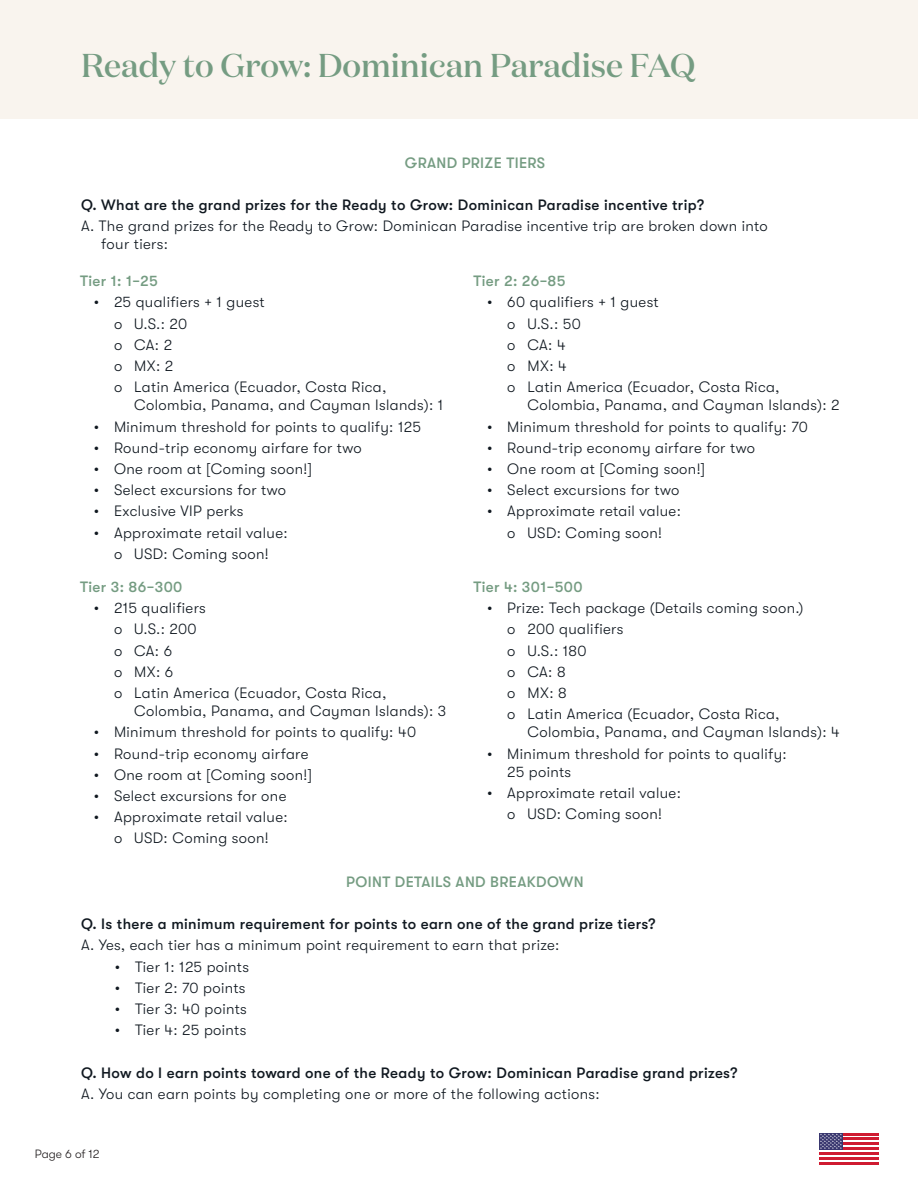
<style>
.page{position:relative;width:918px;height:1188px;background:#fff}
.page>*{position:absolute;margin:0;border:0;box-sizing:border-box;transform-origin:0 0}
.t1{font:500 33px "Domaine Display";color:#759c82}
.t2{font:300 15px/18px "GT Walsheim Pro";letter-spacing:.025em;color:#101820}
.t3{font:500 15px "GT Walsheim Pro";letter-spacing:.025em;color:#101820}
.t4{font:500 15px "GT Walsheim Pro";letter-spacing:.025em;color:#759c82}
.t5{font:300 12px "GT Walsheim Pro";color:#231f20}
</style>
<div class="page">
<svg style="left:843px;top:1135px;width:36px;height:8px"></svg>
<hr style="left:819px;top:1133px;width:60px;height:2px;background:#cf1b31">
<hr style="left:819px;top:1138px;width:60px;height:2px;background:#cf1b31">
<hr style="left:819px;top:1143px;width:60px;height:2px;background:#cf1b31">
<hr style="left:819px;top:1147px;width:60px;height:3px;background:#cf1b31">
<hr style="left:819px;top:1152px;width:60px;height:3px;background:#cf1b31">
<hr style="left:819px;top:1157px;width:60px;height:3px;background:#cf1b31">
<hr style="left:819px;top:1162px;width:60px;height:2px;background:#cf1b31">
<div style="left:819px;top:1133px;width:24px;height:17px;background:#39376f"></div>
<svg style="left:820px;top:1134px;width:22px;height:15px"></svg>
<div style="left:0;top:0;width:918px;height:119px;background:#f9f4ee"></div>
<p class="t1" style="left:81px;top:44px;width:616px">Ready to Grow: Dominican Paradise FAQ</p>
<p class="t4" style="left:405px;top:154px;width:142px">GRAND PRIZE TIERS</p>
<p class="t3" style="left:81px;top:197px;width:625px">Q. What are the grand prizes for the Ready to Grow: Dominican Paradise incentive trip?</p>
<p class="t2" style="left:101px;top:217px;width:668px;text-indent:-20px">A. The grand prizes for the Ready to Grow: Dominican Paradise incentive trip are broken down into four tiers:</p>
<p class="t4" style="left:80px;top:272px;width:79px">Tier 1: 1−25</p>
<p class="t2" style="left:94px;top:293px;width:172px">• 25 qualifiers + 1 guest</p>
<p class="t2" style="left:114px;top:315px;width:75px">o U.S.: 20</p>
<p class="t2" style="left:114px;top:336px;width:60px">o CA: 2</p>
<p class="t2" style="left:114px;top:357px;width:61px">o MX: 2</p>
<p class="t2" style="left:134px;top:378px;width:311px;text-indent:-20px">o Latin America (Ecuador, Costa Rica,<br>Colombia, Panama, and Cayman Islands): 1</p>
<p class="t2" style="left:94px;top:418px;width:329px">• Minimum threshold for points to qualify: 125</p>
<p class="t2" style="left:94px;top:439px;width:269px">• Round-trip economy airfare for two</p>
<p class="t2" style="left:94px;top:460px;width:220px">• One room at [Coming soon!]</p>
<p class="t2" style="left:94px;top:481px;width:194px">• Select excursions for two</p>
<p class="t2" style="left:94px;top:502px;width:151px">• Exclusive VIP perks</p>
<p class="t2" style="left:94px;top:524px;width:195px">• Approximate retail value:</p>
<p class="t2" style="left:114px;top:545px;width:156px">o USD: Coming soon!</p>
<p class="t4" style="left:80px;top:578px;width:104px">Tier 3: 86−300</p>
<p class="t2" style="left:94px;top:599px;width:114px">• 215 qualifiers</p>
<p class="t2" style="left:114px;top:620px;width:84px">o U.S.: 200</p>
<p class="t2" style="left:114px;top:642px;width:60px">o CA: 6</p>
<p class="t2" style="left:114px;top:663px;width:61px">o MX: 6</p>
<p class="t2" style="left:134px;top:684px;width:314px;text-indent:-20px">o Latin America (Ecuador, Costa Rica,<br>Colombia, Panama, and Cayman Islands): 3</p>
<p class="t2" style="left:94px;top:723px;width:324px">• Minimum threshold for points to qualify: 40</p>
<p class="t2" style="left:94px;top:745px;width:216px">• Round-trip economy airfare</p>
<p class="t2" style="left:94px;top:766px;width:220px">• One room at [Coming soon!]</p>
<p class="t2" style="left:94px;top:787px;width:194px">• Select excursions for one</p>
<p class="t2" style="left:94px;top:808px;width:195px">• Approximate retail value:</p>
<p class="t2" style="left:114px;top:829px;width:156px">o USD: Coming soon!</p>
<p class="t4" style="left:474px;top:272px;width:94px">Tier 2: 26−85</p>
<p class="t2" style="left:487px;top:293px;width:173px">• 60 qualifiers + 1 guest</p>
<p class="t2" style="left:507px;top:315px;width:75px">o U.S.: 50</p>
<p class="t2" style="left:507px;top:336px;width:60px">o CA: 4</p>
<p class="t2" style="left:507px;top:357px;width:61px">o MX: 4</p>
<p class="t2" style="left:528px;top:378px;width:314px;text-indent:-20px">o Latin America (Ecuador, Costa Rica,<br>Colombia, Panama, and Cayman Islands): 2</p>
<p class="t2" style="left:487px;top:418px;width:322px">• Minimum threshold for points to qualify: 70</p>
<p class="t2" style="left:487px;top:439px;width:269px">• Round-trip economy airfare for two</p>
<p class="t2" style="left:487px;top:460px;width:220px">• One room at [Coming soon!]</p>
<p class="t2" style="left:487px;top:481px;width:194px">• Select excursions for two</p>
<p class="t2" style="left:487px;top:502px;width:195px">• Approximate retail value:</p>
<p class="t2" style="left:507px;top:524px;width:156px">o USD: Coming soon!</p>
<p class="t4" style="left:474px;top:578px;width:111px">Tier 4: 301−500</p>
<p class="t2" style="left:487px;top:599px;width:318px">• Prize: Tech package (Details coming soon.)</p>
<p class="t2" style="left:507px;top:620px;width:118px">o 200 qualifiers</p>
<p class="t2" style="left:507px;top:642px;width:81px">o U.S.: 180</p>
<p class="t2" style="left:507px;top:663px;width:60px">o CA: 8</p>
<p class="t2" style="left:507px;top:684px;width:61px">o MX: 8</p>
<p class="t2" style="left:528px;top:705px;width:314px;text-indent:-20px">o Latin America (Ecuador, Costa Rica,<br>Colombia, Panama, and Cayman Islands): 4</p>
<p class="t2" style="left:507px;top:745px;width:281px;text-indent:-20px">• Minimum threshold for points to qualify:<br>25 points</p>
<p class="t2" style="left:487px;top:784px;width:195px">• Approximate retail value:</p>
<p class="t2" style="left:507px;top:805px;width:156px">o USD: Coming soon!</p>
<p class="t4" style="left:346px;top:873px;width:239px">POINT DETAILS AND BREAKDOWN</p>
<p class="t3" style="left:81px;top:916px;width:576px">Q. Is there a minimum requirement for points to earn one of the grand prize tiers?</p>
<p class="t2" style="left:81px;top:936px;width:480px">A. Yes, each tier has a minimum point requirement to earn that prize:</p>
<p class="t2" style="left:115px;top:958px;width:136px">• Tier 1: 125 points</p>
<p class="t2" style="left:115px;top:979px;width:132px">• Tier 2: 70 points</p>
<p class="t2" style="left:115px;top:1000px;width:134px">• Tier 3: 40 points</p>
<p class="t2" style="left:115px;top:1021px;width:133px">• Tier 4: 25 points</p>
<p class="t3" style="left:81px;top:1064px;width:658px">Q. How do I earn points toward one of the Ready to Grow: Dominican Paradise grand prizes?</p>
<p class="t2" style="left:81px;top:1085px;width:520px">A. You can earn points by completing one or more of the following actions:</p>
<p class="t5" style="left:35px;top:1147px;width:66px">Page 6 of 12</p>
</div>
